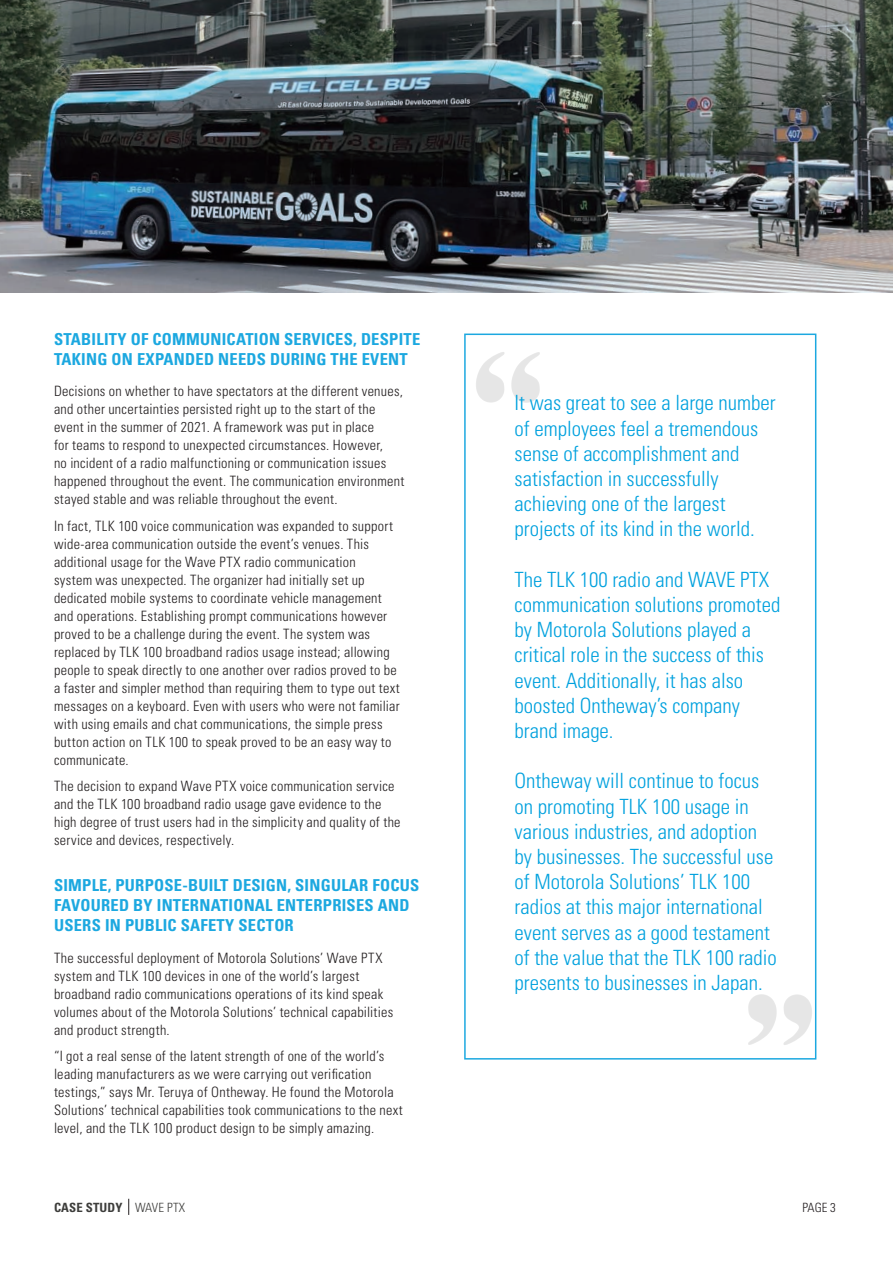
<style>
.page{position:relative;width:893px;height:1263px;background:#fff}
.page>*{position:absolute;margin:0;border:0;box-sizing:border-box;transform-origin:0 0}
.t1{font:300 condensed 21px/25.2px "Univers LT Std";color:#00a1de}
.t2{font:700 condensed 16.5px/19.8px "Univers LT Std";letter-spacing:.015em;color:#1ca8e0}
.t3{font:300 condensed 14.25px/18px "Univers LT Std";letter-spacing:.02em;color:#231f20}
.t4{font:700 condensed 12.75px "Univers LT Std";letter-spacing:.01em;color:#3d3d3b}
.t5{font:300 condensed 12.75px "Univers LT Std";color:#241f21}
.s1{font-weight:300}
</style>
<div class="page">
<img style="left:0;top:0;width:893px;height:293px">
<svg style="left:128px;top:1199px;width:1px;height:16px"></svg>
<img style="left:476px;top:352px;width:64px;height:51px">
<img style="left:748px;top:994px;width:64px;height:51px">
<div style="left:464px;top:334px;width:352px;height:725px;border:2px solid #1ca8e0"></div>
<p class="t2" style="left:54px;top:330px;width:368px">STABILITY OF COMMUNICATION SERVICES, DESPITE<br>TAKING ON EXPANDED NEEDS DURING THE EVENT</p>
<p class="t3" style="left:54px;top:382px;width:352px">Decisions on whether to have spectators at the different venues, and other uncertainties persisted right up to the start of the event in the summer of 2021. A framework was put in place<br>for teams to respond to unexpected circumstances. However,<br>no incident of a radio malfunctioning or communication issues happened throughout the event. The communication environment stayed stable and was reliable throughout the event.</p>
<p class="t3" style="left:54px;top:517px;width:347px">In fact, TLK 100 voice communication was expanded to support wide-area communication outside the event’s venues. This additional usage for the Wave PTX radio communication<br>system was unexpected. The organizer had initially set up dedicated mobile systems to coordinate vehicle management and operations. Establishing prompt communications however proved to be a challenge during the event. The system was replaced by TLK 100 broadband radios usage instead; allowing people to speak directly to one another over radios proved to be a faster and simpler method than requiring them to type out text messages on a keyboard. Even with users who were not familiar with using emails and chat communications, the simple press button action on TLK 100 to speak proved to be an easy way to communicate.</p>
<p class="t3" style="left:54px;top:777px;width:348px">The decision to expand Wave PTX voice communication service and the TLK 100 broadband radio usage gave evidence to the high degree of trust users had in the simplicity and quality of the service and devices, respectively.</p>
<p class="t2" style="left:54px;top:875px;width:367px">SIMPLE, PURPOSE-BUILT DESIGN, SINGULAR FOCUS<br>FAVOURED BY INTERNATIONAL ENTERPRISES AND<br>USERS IN PUBLIC SAFETY SECTOR</p>
<p class="t3" style="left:54px;top:949px;width:341px">The successful deployment of Motorola Solutions’ Wave PTX system and TLK 100 devices in one of the world’s largest broadband radio communications operations of its kind speak volumes about of the Motorola Solutions’ technical capabilities and product strength.</p>
<p class="t3" style="left:54px;top:1047px;width:350px">“I got a real sense of the latent strength of one of the world’s leading manufacturers as we were carrying out verification testings,” says Mr. Teruya of Ontheway. He found the Motorola Solutions’ technical capabilities took communications to the next level, and the TLK 100 product design to be simply amazing.</p>
<p class="t1" style="left:514px;top:390px;width:263px">It was great to see a large number of employees feel a tremendous sense of accomplishment and</p>
<p class="t1" style="left:514px;top:466px;width:206px">satisfaction in successfully</p>
<p class="t1" style="left:514px;top:491px;width:213px">achieving one of the largest</p>
<p class="t1" style="left:514px;top:516px;width:242px">projects of its kind in the world.</p>
<p class="t1" style="left:514px;top:567px;width:256px">The TLK 100 radio and WAVE PTX</p>
<p class="t1" style="left:514px;top:592px;width:267px">communication solutions promoted by Motorola Solutions played a</p>
<p class="t1" style="left:514px;top:642px;width:251px">critical role in the success of this event. Additionally, it has also boosted Ontheway’s company</p>
<p class="t1" style="left:514px;top:718px;width:101px">brand image.</p>
<p class="t1" style="left:514px;top:768px;width:246px">Ontheway will continue to focus</p>
<p class="t1" style="left:514px;top:794px;width:236px">on promoting TLK 100 usage in</p>
<p class="t1" style="left:514px;top:819px;width:244px">various industries, and adoption</p>
<p class="t1" style="left:514px;top:844px;width:264px">by businesses. The successful use of Motorola Solutions’ TLK 100 radios at this major international event serves as a good testament of the value that the TLK 100 radio presents to businesses in Japan.</p>
<p class="t4" style="left:54px;top:1199px;width:133px">CASE STUDY <span class="s1">WAVE PTX</span></p>
<p class="t5" style="left:802px;top:1200px;width:35px">PAGE 3</p>
</div>
